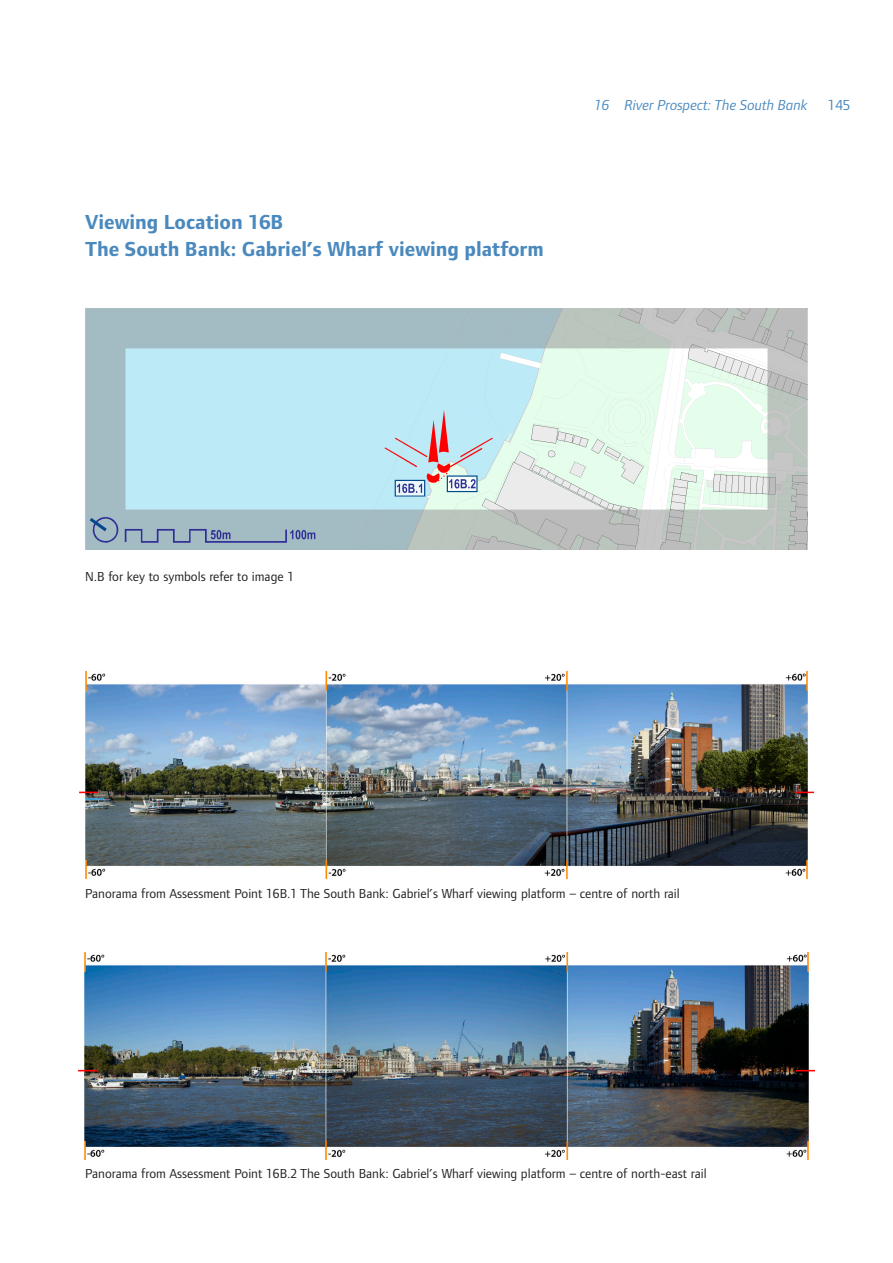
<style>
.page{position:relative;width:893px;height:1263px;background:#fff}
.page>*{position:absolute;margin:0;border:0;box-sizing:border-box;transform-origin:0 0}
.SPGviewingplacehead{font:700 21px/27px "Foundry Form Sans";color:#4a89be}
.t1{font:italic 15px "Foundry Form Sans";color:#4a89be}
.t2{font:15px "Foundry Form Sans";color:#4a89be}
.esLabel{font:13.5px "Foundry Form Sans";color:#231f20}
</style>
<div class="page">
<img style="left:85px;top:308px;width:723px;height:241px">
<img style="left:79px;top:672px;width:735px;height:207px">
<img style="left:79px;top:952px;width:735px;height:207px">
<p class="SPGviewingplacehead" style="left:85px;top:208px;width:460px">Viewing Location 16B<br>The South Bank: Gabriel’s Wharf viewing platform</p>
<p class="t1" style="left:594px;top:97px;width:215px">16 River Prospect: The South Bank</p>
<p class="t2" style="left:828px;top:97px;width:24px">145</p>
<p class="esLabel" style="left:85px;top:569px;width:211px">N.B for key to symbols refer to image 1</p>
<p class="esLabel" style="left:85px;top:886px;width:596px">Panorama from Assessment Point 16B.1 The South Bank: Gabriel’s Wharf viewing platform – centre of north rail</p>
<p class="esLabel" style="left:85px;top:1166px;width:623px">Panorama from Assessment Point 16B.2 The South Bank: Gabriel’s Wharf viewing platform – centre of north-east rail</p>
</div>
